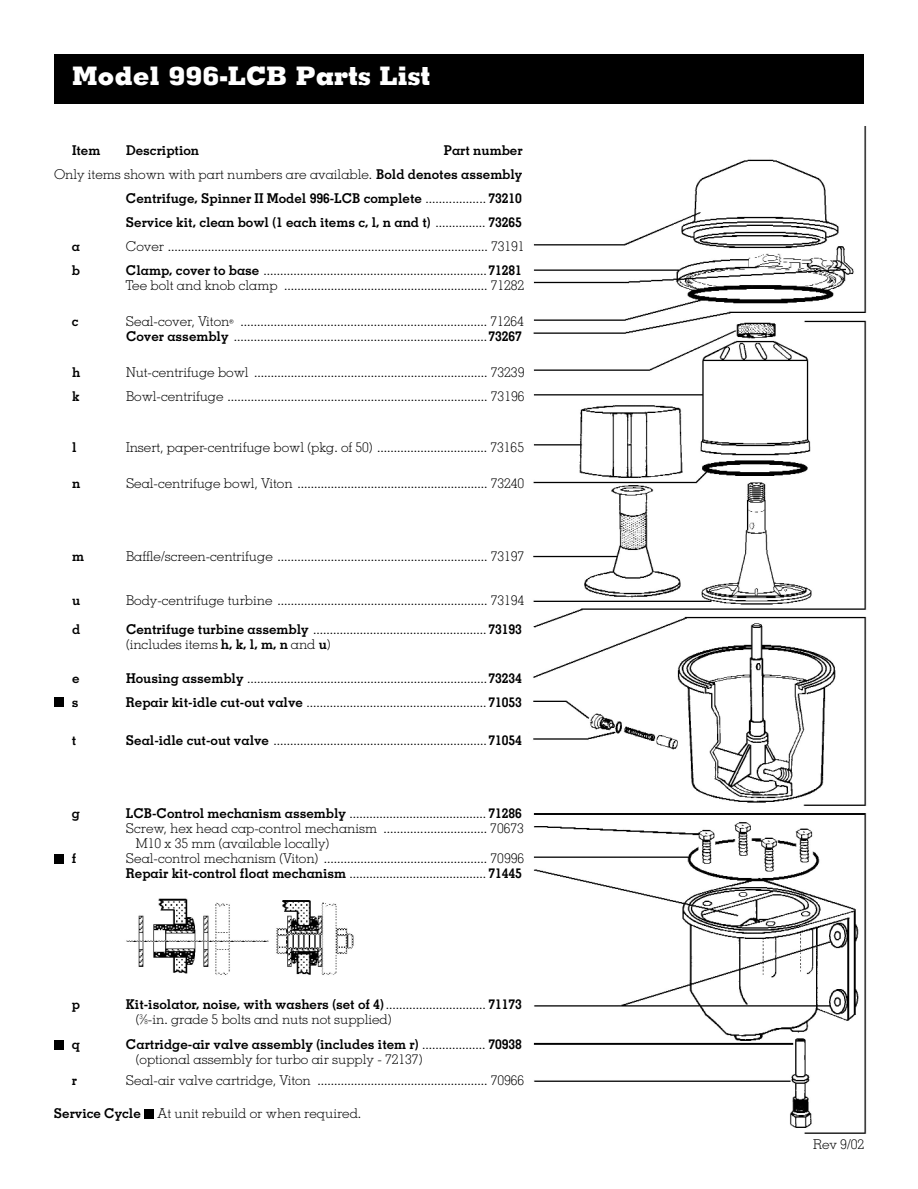
<style>
.page{position:relative;width:918px;height:1189px;background:#fff}
.page>*{position:absolute;margin:0;border:0;box-sizing:border-box;transform-origin:0 0}
.t1{font:800 25.5px "Memphis";color:#fff}
.t2{font:300 13.5px/15px "Memphis";letter-spacing:-.005em;color:#000}
.t3{font:700 13.5px "Memphis";letter-spacing:-.005em;color:#000}
.s1{font-weight:700}
.s2{font-weight:300}
.s3{font-size:6.75px}
</style>
<div class="page">
<div style="left:54px;top:54px;width:810px;height:50px;background:#000"></div>
<img style="left:533px;top:126px;width:334px;height:1008px">
<svg style="left:229px;top:319px;width:5px;height:4px"></svg>
<div style="left:54px;top:697px;width:10px;height:10px;background:#000"></div>
<div style="left:54px;top:853px;width:10px;height:10px;background:#000"></div>
<div style="left:54px;top:1039px;width:10px;height:10px;background:#000"></div>
<div style="left:144px;top:1108px;width:9px;height:10px;background:#000"></div>
<img style="left:126px;top:898px;width:228px;height:77px">
<p class="t1" style="left:72px;top:67px;width:360px">Model 996-LCB Parts List</p>
<p class="t3" style="left:72px;top:145px;width:30px">Item</p>
<p class="t3" style="left:126px;top:145px;width:75px">Description</p>
<p class="t3" style="left:444px;top:145px;width:80px">Part number</p>
<p class="t2" style="left:54px;top:167px;width:470px">Only items shown with part numbers are available. <span class="s1">Bold denotes assembly</span></p>
<p class="t3" style="left:126px;top:193px;width:398px">Centrifuge, Spinner II Model 996-LCB complete <span class="s2">..................</span> 73210</p>
<p class="t3" style="left:126px;top:217px;width:398px">Service kit, clean bowl (1 each items c, l, n and t) <span class="s2">...............</span> 73265</p>
<p class="t3" style="left:72px;top:241px;width:10px">a</p>
<p class="t2" style="left:126px;top:239px;width:400px">Cover ................................................................................................ 73191</p>
<p class="t3" style="left:72px;top:265px;width:10px">b</p>
<p class="t2" style="left:126px;top:263px;width:400px"><span class="s1">Clamp, cover to base</span> ...................................................................<span class="s1">71281<br></span>Tee bolt and knob clamp ............................................................. 71282</p>
<p class="t3" style="left:72px;top:316px;width:8px">c</p>
<p class="t2" style="left:126px;top:314px;width:399px">Seal-cover, Viton .......................................................................... 71264<br><span class="s1">Cover assembly</span> ............................................................................<span class="s1">73267</span></p>
<p class="t3" style="left:72px;top:367px;width:10px">h</p>
<p class="t2" style="left:126px;top:365px;width:400px">Nut-centrifuge bowl ...................................................................... 73239</p>
<p class="t3" style="left:72px;top:391px;width:9px">k</p>
<p class="t2" style="left:126px;top:389px;width:400px">Bowl-centrifuge .............................................................................. 73196</p>
<p class="t3" style="left:72px;top:442px;width:6px">l</p>
<p class="t2" style="left:126px;top:440px;width:400px">Insert, paper-centrifuge bowl (pkg. of 50) ................................. 73165</p>
<p class="t3" style="left:72px;top:478px;width:10px">n</p>
<p class="t2" style="left:126px;top:476px;width:400px">Seal-centrifuge bowl, Viton ......................................................... 73240</p>
<p class="t3" style="left:72px;top:551px;width:14px">m</p>
<p class="t2" style="left:126px;top:550px;width:400px">Baffle/screen-centrifuge ............................................................... 73197</p>
<p class="t3" style="left:72px;top:595px;width:10px">u</p>
<p class="t2" style="left:126px;top:593px;width:400px">Body-centrifuge turbine ............................................................... 73194</p>
<p class="t3" style="left:72px;top:623px;width:10px">d</p>
<p class="t2" style="left:126px;top:622px;width:398px"><span class="s1">Centrifuge turbine assembly</span> .................................................... <span class="s1">73193 </span>(includes items <span class="s1">h, k, l, m, n</span> and <span class="s1">u</span>)</p>
<p class="t3" style="left:72px;top:673px;width:9px">e</p>
<p class="t2" style="left:126px;top:671px;width:398px"><span class="s1">Housing assembly</span> ........................................................................<span class="s1">73234</span></p>
<p class="t3" style="left:72px;top:697px;width:8px">s</p>
<p class="t2" style="left:126px;top:695px;width:398px"><span class="s1">Repair kit-idle cut-out valve</span> ...................................................... <span class="s1">71053</span></p>
<p class="t3" style="left:72px;top:734px;width:6px">t</p>
<p class="t2" style="left:126px;top:733px;width:398px"><span class="s1">Seal-idle cut-out valve</span> ................................................................<span class="s1">71054</span></p>
<p class="t3" style="left:72px;top:808px;width:10px">g</p>
<p class="t2" style="left:126px;top:806px;width:398px"><span class="s1">LCB-Control mechanism assembly</span> ......................................... <span class="s1">71286</span></p>
<p class="t2" style="left:126px;top:821px;width:399px">Screw, hex head cap-control mechanism ............................... 70673</p>
<p class="t2" style="left:136px;top:836px;width:195px">M10 x 35 mm (available locally)</p>
<p class="t3" style="left:72px;top:853px;width:6px">f</p>
<p class="t2" style="left:126px;top:851px;width:400px">Seal-control mechanism (Viton) ................................................. 70996<br><span class="s1">Repair kit-control float mechanism</span> ......................................... <span class="s1">71445</span></p>
<p class="t3" style="left:72px;top:998px;width:10px">p</p>
<p class="t2" style="left:136px;top:997px;width:388px;text-indent:-10px"><span class="s1">Kit-isolator, noise, with washers (set of 4)</span> .............................. <span class="s1">71173 </span>(<sup>3</sup>⁄<span class="s3">8</span>-in. grade 5 bolts and nuts not supplied)</p>
<p class="t3" style="left:72px;top:1039px;width:10px">q</p>
<p class="t2" style="left:136px;top:1037px;width:388px;text-indent:-10px"><span class="s1">Cartridge-air valve assembly (includes item r)</span> ................... <span class="s1">70938 </span>(optional assembly for turbo air supply - 72137)</p>
<p class="t3" style="left:72px;top:1075px;width:7px">r</p>
<p class="t2" style="left:126px;top:1073px;width:400px">Seal-air valve cartridge, Viton ................................................... 70966</p>
<p class="t2" style="left:54px;top:1106px;width:309px"><span class="s1">Service Cycle</span> At unit rebuild or when required.</p>
<p class="t2" style="left:813px;top:1137px;width:53px">Rev 9/02</p>
</div>
